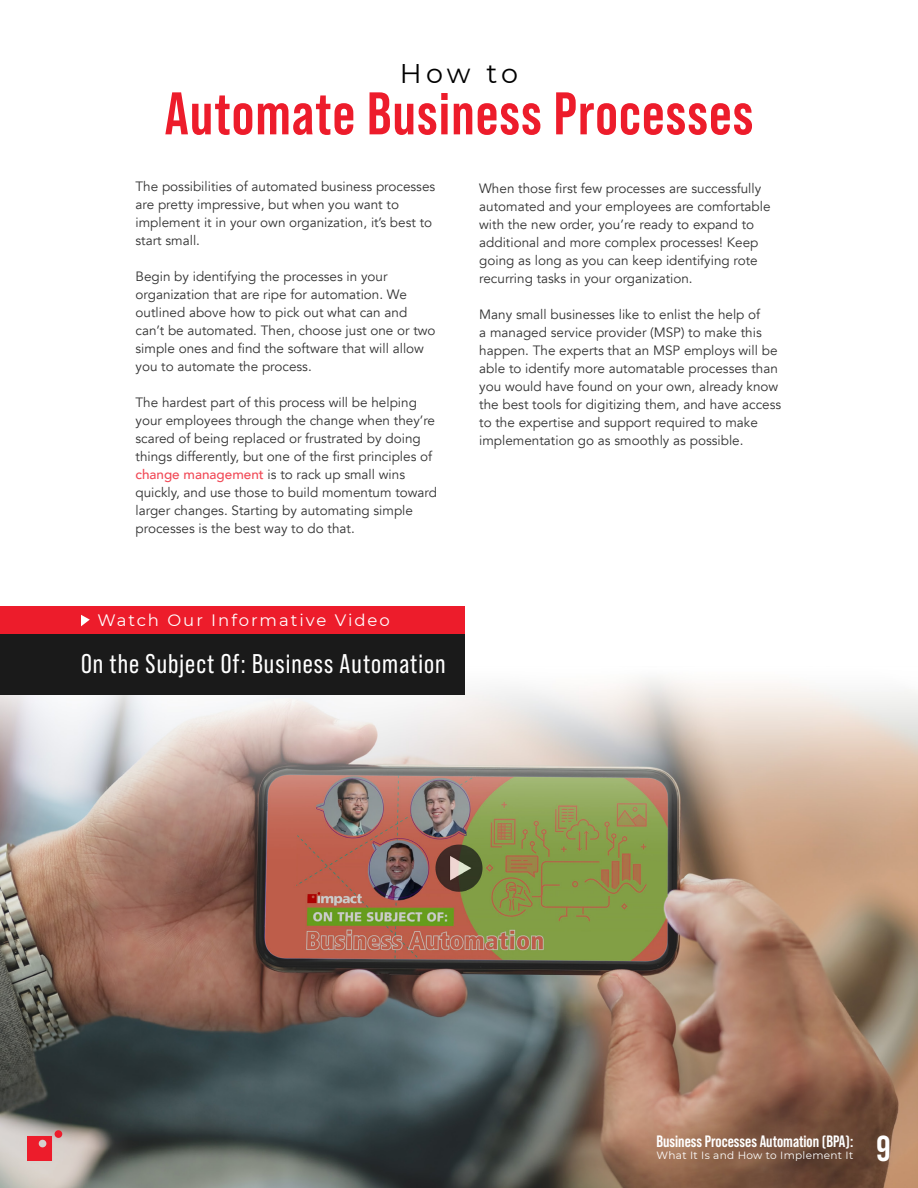
<style>
.page{position:relative;width:918px;height:1188px;background:#fff}
.page>*{position:absolute;margin:0;border:0;box-sizing:border-box;transform-origin:0 0}
.t1{font:700 60px "Bebas Neue Pro";letter-spacing:.02em;color:#ed1c2b}
.t2{font:700 36px "Bebas Neue Pro";color:#fff}
.t3{font:27px "Bebas Neue Pro";letter-spacing:.04em;color:#fff}
.t4{font:27px "Montserrat";color:#000}
.t5{font:700 16.5px "Bebas Neue Pro";color:#fff}
.t6{font:16.5px "Montserrat";letter-spacing:.12em;color:#fff}
.t7{font:13.5px/18px "Avenir";color:#333}
.t8{font:10.5px "Montserrat";letter-spacing:.03em;color:#fff}
.s1{font-weight:500;color:#f14956}
</style>
<div class="page">
<img style="left:0;top:666px;width:918px;height:522px">
<svg style="left:27px;top:1136px;width:25px;height:25px"></svg>
<div style="left:55px;top:1130px;width:7px;height:8px;background:#ed1c2b;border-radius:50%"></div>
<div style="left:0;top:634px;width:464px;height:61px;background:#1a1a1a"></div>
<div style="left:0;top:606px;width:464px;height:28px;background:#ed1c2b"></div>
<svg style="left:81px;top:615px;width:9px;height:11px"></svg>
<p class="t4" style="left:400px;top:55px;width:120px">How to</p>
<p class="t1" style="left:165px;top:79px;width:590px">Automate Business Processes</p>
<p class="t7" style="left:136px;top:178px;width:301px">The possibilities of automated business processes are pretty impressive, but when you want to implement it in your own organization, it’s best to start small.</p>
<p class="t7" style="left:136px;top:268px;width:302px">Begin by identifying the processes in your organization that are ripe for automation. We outlined above how to pick out what can and can’t be automated. Then, choose just one or two simple ones and find the software that will allow you to automate the process.</p>
<p class="t7" style="left:136px;top:394px;width:303px">The hardest part of this process will be helping your employees through the change when they’re scared of being replaced or frustrated by doing things differently, but one of the first principles of <span class="s1">change management</span> is to rack up small wins quickly, and use those to build momentum toward larger changes. Starting by automating simple processes is the best way to do that.</p>
<p class="t6" style="left:97px;top:609px;width:294px">Watch Our Informative Video</p>
<p class="t3" style="left:81px;top:648px;width:366px">On the Subject Of: Business Automation</p>
<p class="t7" style="left:479px;top:179px;width:293px">When those first few processes are successfully automated and your employees are comfortable with the new order, you’re ready to expand to additional and more complex processes! Keep going as long as you can keep identifying rote recurring tasks in your organization.</p>
<p class="t7" style="left:479px;top:305px;width:303px">Many small businesses like to enlist the help of<br>a managed service provider (MSP) to make this happen. The experts that an MSP employs will be able to identify more automatable processes than you would have found on your own, already know the best tools for digitizing them, and have access to the expertise and support required to make implementation go as smoothly as possible.</p>
<p class="t5" style="left:656px;top:1132px;width:198px">Business Processes Automation (BPA):</p>
<p class="t8" style="left:657px;top:1148px;width:198px">What It Is and How to Implement It</p>
<p class="t2" style="left:876px;top:1128px;width:16px">9</p>
</div>
